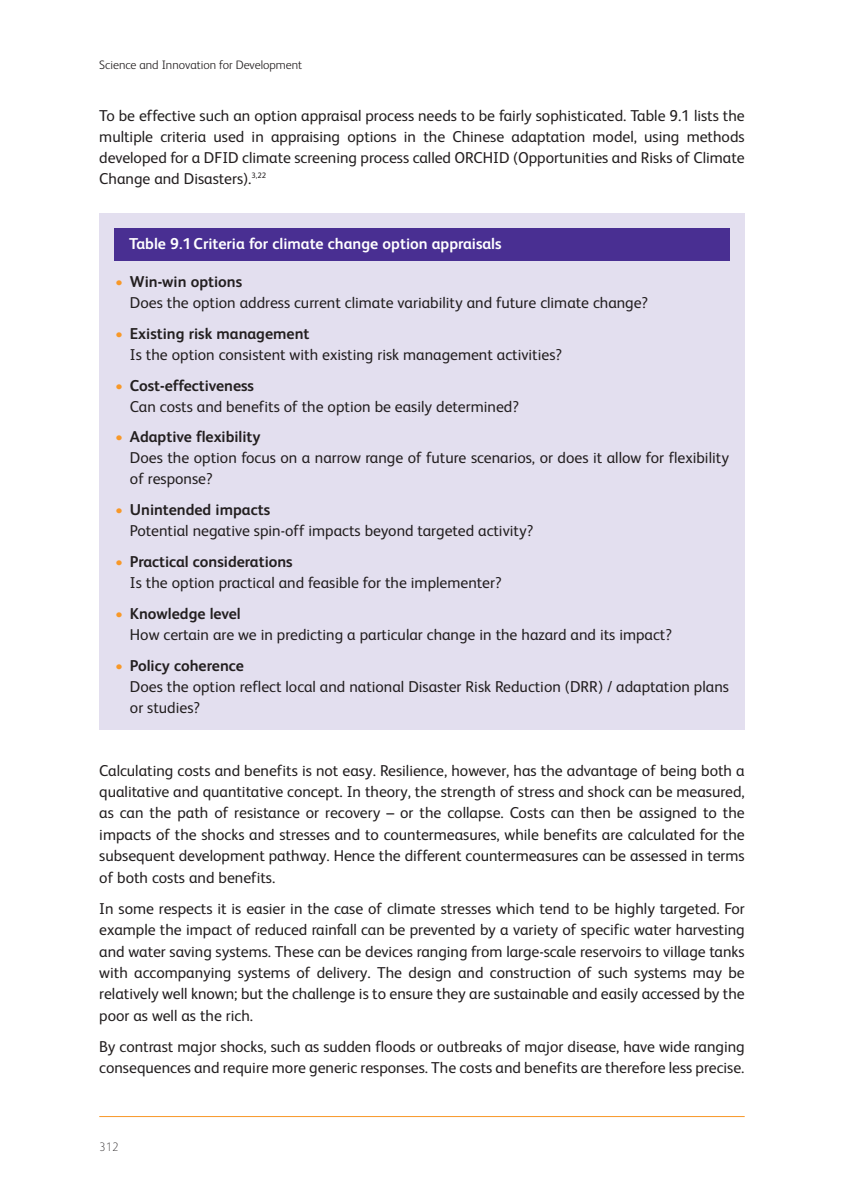
<style>
.page{position:relative;width:844px;height:1191px;background:#fff}
.page>*{position:absolute;margin:0;border:0;box-sizing:border-box;transform-origin:0 0}
.t1{font:15.75px/21px "FS Albert";color:#231f20}
.t2{font:700 15.75px "FS Albert";color:#fff}
.t3{font:300 12.25px "FS Albert";color:#231f20}
.t4{font:100 12.25px "FS Albert";color:#231f20}
.s1{color:#f89828}
.s2{font-weight:700}
</style>
<div class="page">
<hr style="left:99px;top:1116px;width:645px;height:1px;background:#f89828">
<div style="left:99px;top:213px;width:645px;height:516px;background:#e3dfef"></div>
<div style="left:114px;top:228px;width:615px;height:32px;background:#492f92"></div>
<p class="t3" style="left:99px;top:60px;width:204px">Science and Innovation for Development</p>
<p class="t1" style="left:99px;top:107px;width:646px;text-align:justify">To be effective such an option appraisal process needs to be fairly sophisticated. Table 9.1 lists the multiple criteria used in appraising options in the Chinese adaptation model, using methods developed for a DFID climate screening process called ORCHID (Opportunities and Risks of Climate Change and Disasters).<sup>3,22</sup></p>
<p class="t2" style="left:129px;top:237px;width:374px">Table 9.1 Criteria for climate change option appraisals</p>
<p class="t1" style="left:130px;top:272px;width:519px;text-indent:-15px"><span class="s1">•</span> <span class="s2">Win-win options<br></span>Does the option address current climate variability and future climate change?</p>
<p class="t1" style="left:130px;top:324px;width:433px;text-indent:-15px"><span class="s1">•</span> <span class="s2">Existing risk management<br></span>Is the option consistent with existing risk management activities?</p>
<p class="t1" style="left:130px;top:376px;width:390px;text-indent:-15px"><span class="s1">•</span> <span class="s2">Cost-effectiveness<br></span>Can costs and benefits of the option be easily determined?</p>
<p class="t1" style="left:130px;top:428px;width:600px;text-indent:-15px"><span class="s1">•</span> <span class="s2">Adaptive flexibility<br></span>Does the option focus on a narrow range of future scenarios, or does it allow for flexibility of response?</p>
<p class="t1" style="left:130px;top:501px;width:405px;text-indent:-15px"><span class="s1">•</span> <span class="s2">Unintended impacts<br></span>Potential negative spin-off impacts beyond targeted activity?</p>
<p class="t1" style="left:130px;top:553px;width:373px;text-indent:-15px"><span class="s1">•</span> <span class="s2">Practical considerations<br></span>Is the option practical and feasible for the implementer?</p>
<p class="t1" style="left:130px;top:605px;width:543px;text-indent:-15px"><span class="s1">•</span> <span class="s2">Knowledge level<br></span>How certain are we in predicting a particular change in the hazard and its impact?</p>
<p class="t1" style="left:130px;top:657px;width:600px;text-indent:-15px"><span class="s1">•</span> <span class="s2">Policy coherence<br></span>Does the option reflect local and national Disaster Risk Reduction (DRR) / adaptation plans or studies?</p>
<p class="t1" style="left:99px;top:761px;width:646px;text-align:justify">Calculating costs and benefits is not easy. Resilience, however, has the advantage of being both a qualitative and quantitative concept. In theory, the strength of stress and shock can be measured, as can the path of resistance or recovery – or the collapse. Costs can then be assigned to the impacts of the shocks and stresses and to countermeasures, while benefits are calculated for the subsequent development pathway. Hence the different countermeasures can be assessed in terms of both costs and benefits.</p>
<p class="t1" style="left:99px;top:899px;width:647px;text-align:justify">In some respects it is easier in the case of climate stresses which tend to be highly targeted. For example the impact of reduced rainfall can be prevented by a variety of specific water harvesting and water saving systems. These can be devices ranging from large-scale reservoirs to village tanks with accompanying systems of delivery. The design and construction of such systems may be relatively well known; but the challenge is to ensure they are sustainable and easily accessed by the poor as well as the rich.</p>
<p class="t1" style="left:99px;top:1037px;width:646px">By contrast major shocks, such as sudden floods or outbreaks of major disease, have wide ranging consequences and require more generic responses. The costs and benefits are therefore less precise.</p>
<p class="t4" style="left:99px;top:1142px;width:21px">312</p>
</div>
